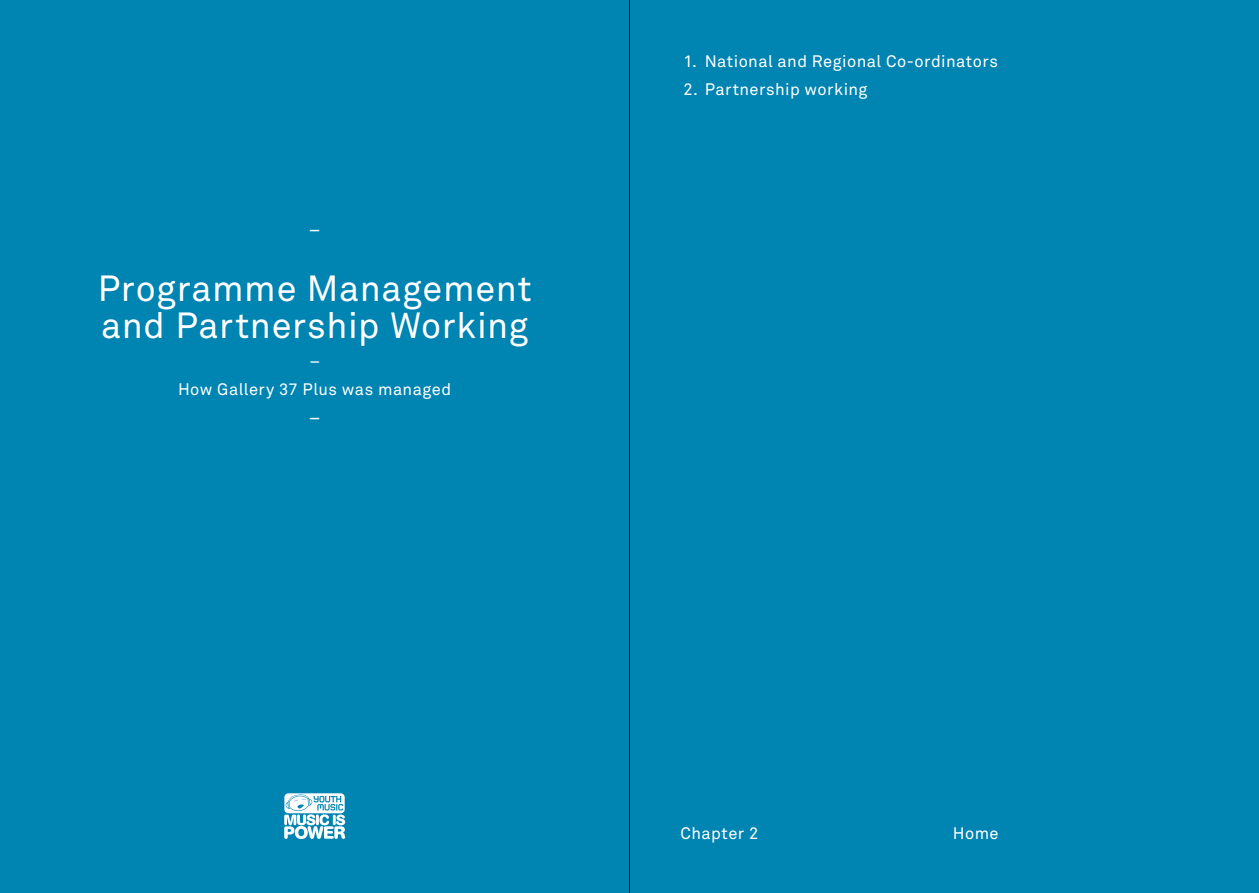
<style>
.page{position:relative;width:1259px;height:893px;background:#0084b1}
.page>*{position:absolute;margin:0;border:0;box-sizing:border-box;transform-origin:0 0}
.t1{font:36px/37.5px "Akkurat";letter-spacing:.02em;color:#fff}
.t2{font:18px "Akkurat";color:#fff}
.t3{font:16.5px/28.5px "Akkurat";letter-spacing:.025em;color:#fff;text-align:center}
</style>
<div class="page">
<hr style="left:629px;top:0;width:1px;height:893px;background:#000">
<svg style="left:284px;top:793px;width:61px;height:46px"></svg>
<p class="t2" style="left:309px;top:218px;width:13px">–</p>
<h1 class="t1" style="left:98px;top:269px;width:435px">Programme Management and Partnership Working</h1>
<p class="t3" style="left:178px;top:346px;width:275px">–<br>How Gallery 37 Plus was managed</p>
<p class="t2" style="left:309px;top:406px;width:13px">–</p>
<p class="t3" style="left:683px;top:46px;width:316px">1. National and Regional Co-ordinators</p>
<p class="t3" style="left:683px;top:75px;width:185px">2. Partnership working</p>
<p class="t3" style="left:680px;top:819px;width:79px">Chapter 2</p>
<p class="t3" style="left:952px;top:819px;width:47px">Home</p>
</div>
